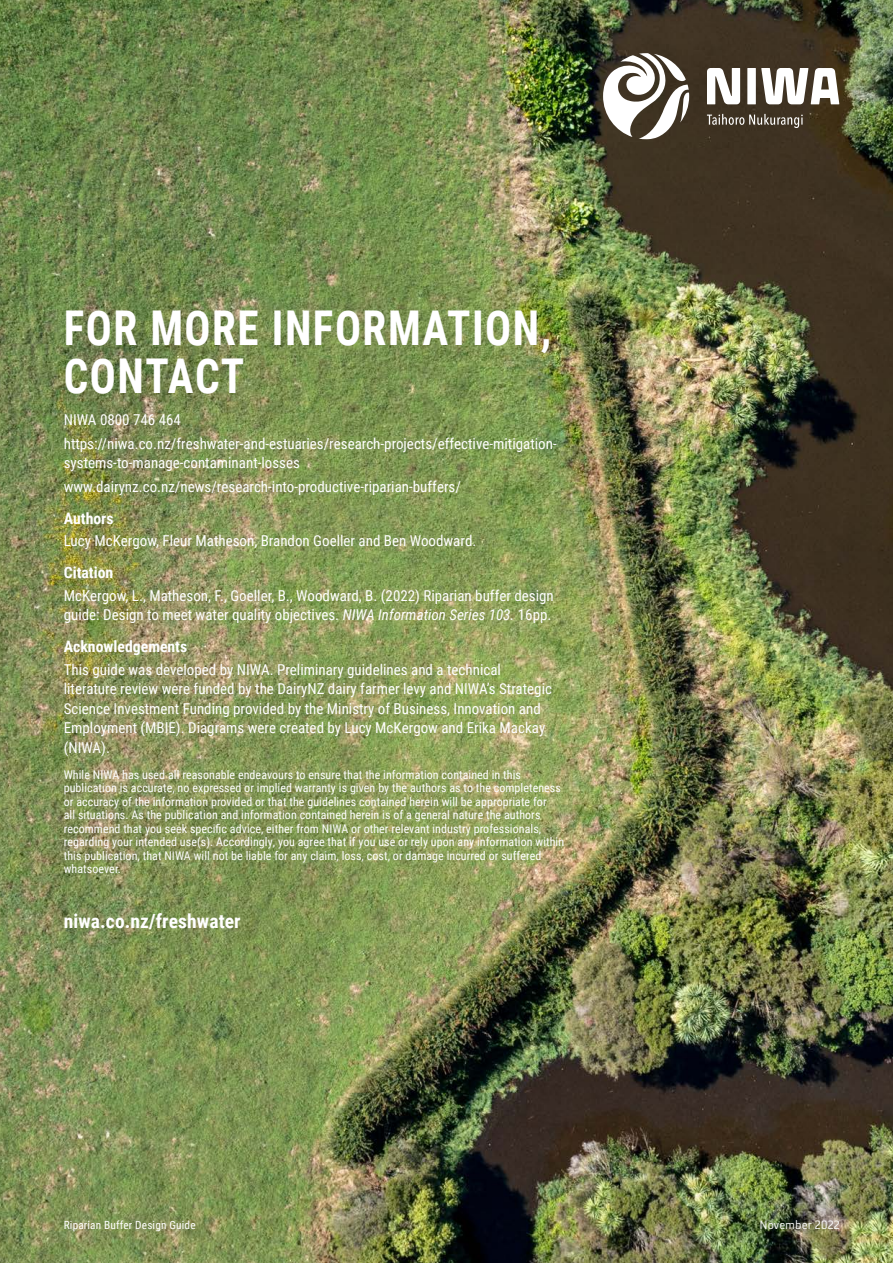
<style>
.page{position:relative;width:893px;height:1263px;background:#fff}
.page>*{position:absolute;margin:0;border:0;box-sizing:border-box;transform-origin:0 0}
.t1{font:700 48px/48px "Roboto Condensed";letter-spacing:.035em;color:#fff;scale:.9 1}
.t2{font:700 19.5px "Roboto Condensed";letter-spacing:.005em;color:#fff}
.t3{font:700 15.75px "Roboto Condensed";color:#fff}
.t4{font:15px/19.5px "Roboto Condensed";color:#fff}
.t5{font:12px/13.5px "Roboto Condensed";letter-spacing:.005em;color:#fff}
.t6{font:12px "Klampenborg";letter-spacing:.005em;color:#fff;scale:1.05 1}
.t7{font:11.25px "Roboto Condensed";letter-spacing:.015em;color:#fff}
.s1{font-style:italic}
</style>
<div class="page">
<img style="left:0;top:0;width:893px;height:1263px">
<div style="left:747px;top:68px;width:9px;height:36px;background:#fff"></div>
<svg style="left:761px;top:68px;width:78px;height:36px"></svg>
<svg style="left:707px;top:68px;width:33px;height:36px"></svg>
<svg style="left:707px;top:114px;width:96px;height:14px"></svg>
<svg style="left:603px;top:53px;width:86px;height:86px"></svg>
<h1 class="t1" style="left:64px;top:302px;width:543px">FOR MORE INFORMATION,<br>CONTACT</h1>
<p class="t4" style="left:64px;top:407px;width:494px;line-height:23.7px">NIWA 0800 746 464 https://niwa.co.nz/freshwater-and-estuaries/research-projects/effective-mitigation-</p>
<p class="t4" style="left:64px;top:451px;width:399px;line-height:23.7px">systems-to-manage-contaminant-losses www.dairynz.co.nz/news/research-into-productive-riparian-buffers/</p>
<p class="t3" style="left:64px;top:507px;width:51px">Authors</p>
<p class="t4" style="left:64px;top:531px;width:414px">Lucy McKergow, Fleur Matheson, Brandon Goeller and Ben Woodward.</p>
<p class="t3" style="left:64px;top:561px;width:51px">Citation</p>
<p class="t4" style="left:64px;top:585px;width:492px">McKergow, L., Matheson, F., Goeller, B., Woodward, B. (2022) Riparian buffer design guide: Design to meet water quality objectives. <span class="s1">NIWA Information Series 103.</span> 16pp.</p>
<p class="t3" style="left:64px;top:635px;width:125px">Acknowledgements</p>
<p class="t4" style="left:64px;top:659px;width:490px">This guide was developed by NIWA. Preliminary guidelines and a technical literature review were funded by the DairyNZ dairy farmer levy and NIWA’s Strategic Science Investment Funding provided by the Ministry of Business, Innovation and Employment (MBIE). Diagrams were created by Lucy McKergow and Erika Mackay (NIWA).</p>
<p class="t5" style="left:64px;top:767px;width:502px">While NIWA has used all reasonable endeavours to ensure that the information contained in this publication is accurate, no expressed or implied warranty is given by the authors as to the completeness or accuracy of the information provided or that the guidelines contained herein will be appropriate for<br>all situations. As the publication and information contained herein is of a general nature the authors recommend that you seek specific advice, either from NIWA or other relevant industry professionals, regarding your intended use(s). Accordingly, you agree that if you use or rely upon any information within this publication, that NIWA will not be liable for any claim, loss, cost, or damage incurred or suffered whatsoever.</p>
<h2 class="t2" style="left:64px;top:907px;width:178px">niwa.co.nz/freshwater</h2>
<p class="t7" style="left:64px;top:1217px;width:133px">Riparian Buffer Design Guide</p>
<p class="t6" style="left:759px;top:1217px;width:78px">November 2022</p>
</div>
